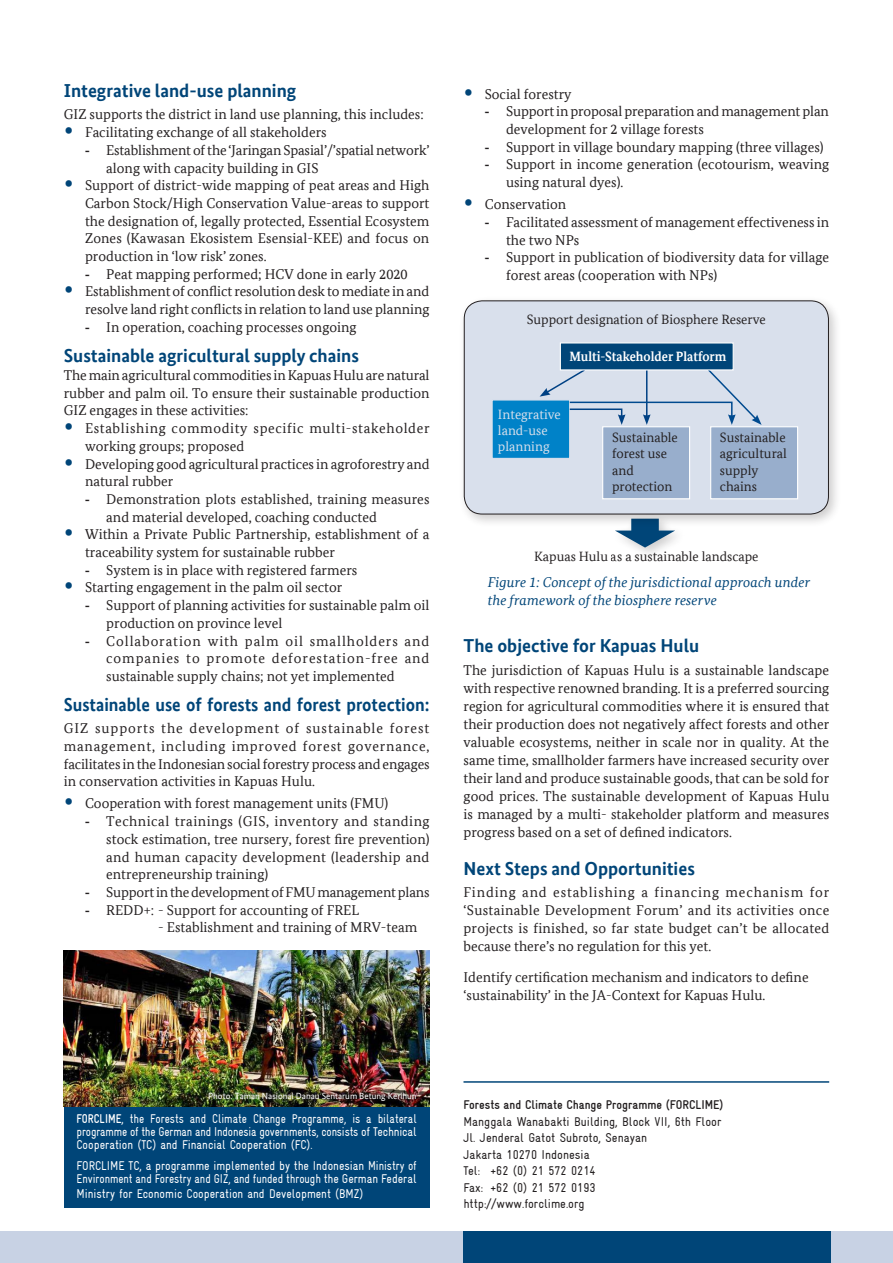
<style>
.page{position:relative;width:893px;height:1263px;background:#fff}
.page>*{position:absolute;margin:0;border:0;box-sizing:border-box;transform-origin:0 0}
.Paragraph_Style_1{font:700 18.75px "Bundes Sans Office";color:#004578}
.Paragraph_Style_1-2{font:700 18.75px "Bundes Sans Office";color:#004578;scale:.95 1}
.List_Paragraph{font:14.25px/17.7px "Bundes Serif Office";color:#231f20}
.Body_Text{font:14.25px/18px "Bundes Serif Office";color:#231f20;text-align:justify}
.Body_Text-2{font:italic 14.25px/18px "Bundes Serif Office";letter-spacing:.01em;color:#004578}
.List_Paragraph-2{font:14.25px/17.7px "Bundes Serif Office";letter-spacing:.045em;color:#231f20}
.t1{font:13.5px/16.2px "Bundes Serif Office";color:#231f20}
.t2{font:13.5px/16.2px "Bundes Serif Office";color:#fff}
.t3{font:700 13.5px "Bundes Serif Office";color:#fff;scale:.95 1}
.t4{font:condensed 12.75px/12.9px "Gravur";color:#fff;scale:.95 1}
.t5{font:condensed 12.75px/12.9px "Gravur";color:#fff;text-align:justify;scale:.9 1}
.t6{font:condensed 12.75px "Gravur";color:#231f20}
.t7{font:700 condensed 12.75px "Gravur";color:#231f20}
.Body_Text-3{font:9px "Bundes Sans Office";color:#fff}
.s1{font-family:"Calibri";font-size:21px;color:#004578}
.s2{font-family:"Arial"}
.s3{font-weight:700}
</style>
<div class="page">
<div style="left:0;top:1231px;width:893px;height:32px;background:#c8d2e4"></div>
<div style="left:463px;top:1231px;width:367px;height:32px;background:#004578"></div>
<div style="left:64px;top:1106px;width:365px;height:101px;background:#004578"></div>
<hr style="left:463px;top:1081px;width:366px;height:2px;background:#004578">
<img style="left:64px;top:950px;width:365px;height:156px">
<div style="left:459px;top:296px;width:383px;height:232px;background:#231f20;opacity:.22"></div>
<div style="left:464px;top:301px;width:364px;height:213px;background:#d9e0ec;border-radius:18px"></div>
<div style="left:464px;top:300px;width:365px;height:214px;border:1px solid #231f20;border-radius:18px"></div>
<div style="left:602px;top:426px;width:88px;height:73px;background:#98aecc;border:1px solid #fff"></div>
<div style="left:710px;top:426px;width:88px;height:73px;background:#98aecc;border:1px solid #fff"></div>
<svg style="left:540px;top:370px;width:222px;height:55px"></svg>
<div style="left:560px;top:342px;width:174px;height:28px;background:#004578;border:1px solid #fff"></div>
<div style="left:612px;top:514px;width:75px;height:46px;background:#231f20;opacity:.22"></div>
<svg style="left:615px;top:519px;width:60px;height:29px"></svg>
<img style="left:204px;top:1088px;width:217px;height:17px">
<p class="Paragraph_Style_1" style="left:64px;top:80px;width:234px">Integrative land-use planning</p>
<p class="Body_Text" style="left:64px;top:105px;width:361px">GIZ supports the district in land use planning, this includes:</p>
<p class="List_Paragraph" style="left:64px;top:123px;width:264px"><span class="s1">•</span> Facilitating exchange of all stakeholders</p>
<p class="List_Paragraph" style="left:106px;top:141px;width:325px;text-indent:-21px"><span class="s2">-</span> Establishment of the ‘Jaringan Spasial’/’spatial network’ along with capacity building in GIS</p>
<p class="List_Paragraph" style="left:85px;top:176px;width:346px;text-align:justify;text-indent:-21px"><span class="s1">•</span> Support of district-wide mapping of peat areas and High Carbon Stock/High Conservation Value-areas to support the designation of, legally protected, Essential Ecosystem Zones (Kawasan Ekosistem Esensial-KEE) and focus on production in ‘low risk’ zones.</p>
<p class="List_Paragraph" style="left:85px;top:265px;width:324px"><span class="s2">-</span> Peat mapping performed; HCV done in early 2020</p>
<p class="List_Paragraph" style="left:64px;top:283px;width:367px;text-align:right"><span class="s1">•</span> Establishment of conflict resolution desk to mediate in and resolve land right conflicts in relation to land use planning</p>
<p class="List_Paragraph" style="left:85px;top:318px;width:273px"><span class="s2">-</span> In operation, coaching processes ongoing</p>
<p class="Paragraph_Style_1" style="left:64px;top:345px;width:297px">Sustainable agricultural supply chains</p>
<p class="Body_Text" style="left:64px;top:366px;width:367px">The main agricultural commodities in Kapuas Hulu are natural rubber and palm oil. To ensure their sustainable production GIZ engages in these activities:</p>
<p class="List_Paragraph-2" style="left:85px;top:419px;width:346px;text-indent:-21px"><span class="s1">•</span> Establishing commodity specific multi-stakeholder working groups; proposed</p>
<p class="List_Paragraph" style="left:85px;top:455px;width:346px;text-indent:-21px"><span class="s1">•</span> Developing good agricultural practices in agroforestry and natural rubber</p>
<p class="List_Paragraph" style="left:106px;top:490px;width:325px;text-indent:-21px"><span class="s2">-</span> Demonstration plots established, training measures and material developed, coaching conducted</p>
<p class="List_Paragraph" style="left:85px;top:525px;width:346px;text-indent:-21px"><span class="s1">•</span> Within a Private Public Partnership, establishment of a traceability system for sustainable rubber</p>
<p class="List_Paragraph" style="left:85px;top:561px;width:274px"><span class="s2">-</span> System is in place with registered farmers</p>
<p class="List_Paragraph" style="left:64px;top:579px;width:280px"><span class="s1">•</span> Starting engagement in the palm oil sector</p>
<p class="List_Paragraph" style="left:106px;top:596px;width:325px;text-indent:-21px"><span class="s2">-</span> Support of planning activities for sustainable palm oil production on province level</p>
<p class="List_Paragraph" style="left:106px;top:632px;width:325px;text-align:justify;text-indent:-21px"><span class="s2">-</span> Collaboration with palm oil smallholders and companies to promote deforestation-free and sustainable supply chains; not yet implemented</p>
<p class="Paragraph_Style_1-2" style="left:64px;top:694px;width:386px">Sustainable use of forests and forest protection:</p>
<p class="Body_Text" style="left:64px;top:719px;width:367px">GIZ supports the development of sustainable forest management, including improved forest governance, facilitates in the Indonesian social forestry process and engages in conservation activities in Kapuas Hulu.</p>
<p class="List_Paragraph" style="left:64px;top:794px;width:326px"><span class="s1">•</span> Cooperation with forest management units (FMU)</p>
<p class="List_Paragraph" style="left:106px;top:812px;width:325px;text-align:justify;text-indent:-21px"><span class="s2">-</span> Technical trainings (GIS, inventory and standing stock estimation, tree nursery, forest fire prevention) and human capacity development (leadership and entrepreneurship training)</p>
<p class="List_Paragraph" style="left:85px;top:883px;width:346px"><span class="s2">-</span> Support in the development of FMU management plans</p>
<p class="List_Paragraph" style="left:85px;top:901px;width:275px"><span class="s2">-</span> REDD+: - Support for accounting of FREL</p>
<p class="List_Paragraph" style="left:158px;top:918px;width:260px">- Establishment and training of MRV-team</p>
<p class="List_Paragraph" style="left:463px;top:85px;width:110px"><span class="s1">•</span> Social forestry</p>
<p class="List_Paragraph" style="left:506px;top:103px;width:324px;text-indent:-21px"><span class="s2">-</span> Support in proposal preparation and management plan development for 2 village forests</p>
<p class="List_Paragraph" style="left:485px;top:138px;width:340px"><span class="s2">-</span> Support in village boundary mapping (three villages)</p>
<p class="List_Paragraph" style="left:506px;top:156px;width:325px;text-indent:-21px"><span class="s2">-</span> Support in income generation (ecotourism, weaving using natural dyes).</p>
<p class="List_Paragraph" style="left:463px;top:195px;width:104px"><span class="s1">•</span> Conservation</p>
<p class="List_Paragraph" style="left:506px;top:213px;width:324px;text-indent:-21px"><span class="s2">-</span> Facilitated assessment of management effectiveness in the two NPs</p>
<p class="List_Paragraph" style="left:506px;top:248px;width:325px;text-indent:-21px"><span class="s2">-</span> Support in publication of biodiversity data for village forest areas (cooperation with NPs)</p>
<p class="t1" style="left:527px;top:311px;width:240px">Support designation of Biosphere Reserve</p>
<p class="t3" style="left:569px;top:349px;width:167px">Multi-Stakeholder Platform</p>
<p class="t2" style="left:498px;top:406px;width:64px">Integrative land-use planning</p>
<p class="t1" style="left:612px;top:429px;width:67px">Sustainable forest use and</p>
<p class="t1" style="left:612px;top:478px;width:62px">protection</p>
<p class="t1" style="left:720px;top:429px;width:69px;text-align:justify">Sustainable agricultural supply</p>
<p class="t1" style="left:720px;top:478px;width:39px">chains</p>
<p class="t1" style="left:534px;top:548px;width:226px">Kapuas Hulu as a sustainable landscape</p>
<p class="Body_Text-2" style="left:488px;top:573px;width:324px">Figure 1: Concept of the jurisdictional approach under the framework of the biosphere reserve</p>
<p class="Paragraph_Style_1" style="left:463px;top:635px;width:237px">The objective for Kapuas Hulu</p>
<p class="Body_Text" style="left:463px;top:661px;width:367px">The jurisdiction of Kapuas Hulu is a sustainable landscape with respective renowned branding. It is a preferred sourcing region for agricultural commodities where it is ensured that their production does not negatively affect forests and other valuable ecosystems, neither in scale nor in quality. At the same time, smallholder farmers have increased security over their land and produce sustainable goods, that can be sold for good prices. The sustainable development of Kapuas Hulu is managed by a multi- stakeholder platform and measures progress based on a set of defined indicators.</p>
<p class="Paragraph_Style_1" style="left:463px;top:857px;width:233px">Next Steps and Opportunities</p>
<p class="Body_Text" style="left:463px;top:883px;width:367px">Finding and establishing a financing mechanism for ‘Sustainable Development Forum’ and its activities once projects is finished, so far state budget can’t be allocated because there’s no regulation for this yet.</p>
<p class="Body_Text" style="left:463px;top:968px;width:347px">Identify certification mechanism and indicators to define ‘sustainability’ in the JA-Context for Kapuas Hulu.</p>
<p class="Body_Text-3" style="left:208px;top:1090px;width:210px">Photo: Taman Nasional Danau Sentarum Betung Kerihun</p>
<p class="t5" style="left:77px;top:1112px;width:380px"><span class="s3">FORCLIME</span>, the Forests and Climate Change Programme, is a bilateral programme of the German and Indonesia governments, consists of Technical Cooperation (TC) and Financial Cooperation (FC).</p>
<p class="t4" style="left:77px;top:1159px;width:360px">FORCLIME TC, a programme implemented by the Indonesian Ministry of<br>Environment and Forestry and GIZ, and funded through the German Federal</p>
<p class="t4" style="left:77px;top:1187px;width:303px">Ministry for Economic Cooperation and Development (BMZ)</p>
<p class="t7" style="left:463px;top:1098px;width:262px">Forests and Climate Change Programme (FORCLIME)</p>
<p class="t6" style="left:463px;top:1114px;width:260px">Manggala Wanabakti Building, Block VII, 6th Floor</p>
<p class="t6" style="left:463px;top:1130px;width:185px">Jl. Jenderal Gatot Subroto, Senayan</p>
<p class="t6" style="left:463px;top:1147px;width:128px">Jakarta 10270 Indonesia</p>
<p class="t6" style="left:463px;top:1163px;width:134px">Tel: +62 (0) 21 572 0214</p>
<p class="t6" style="left:463px;top:1180px;width:134px">Fax: +62 (0) 21 572 0193</p>
<p class="t6" style="left:463px;top:1196px;width:123px">http://www.forclime.org</p>
</div>
